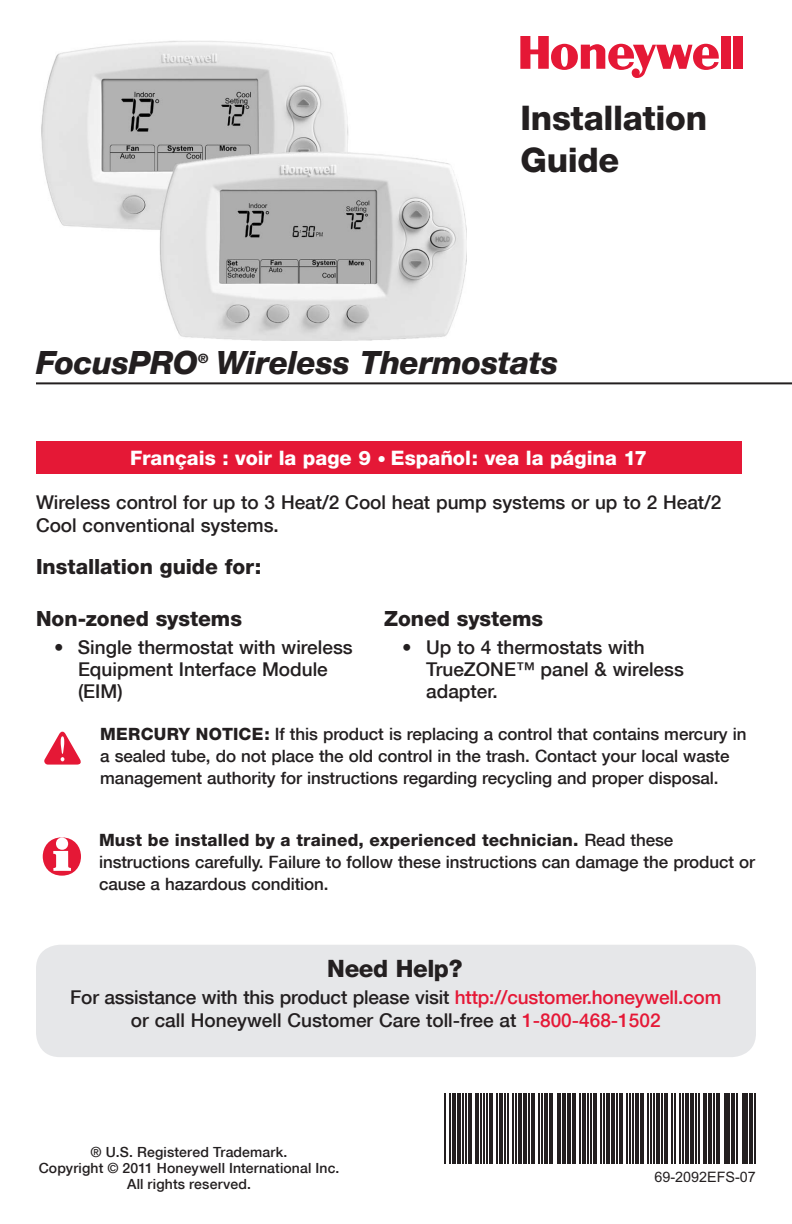
<style>
.page{position:relative;width:792px;height:1224px;background:#fff}
.page>*{position:absolute;margin:0;border:0;box-sizing:border-box;transform-origin:0 0}
.Guide_Title{font:800 34px/42px "Helvetica Neue";letter-spacing:-.01em;color:#231f20}
.Product_Title{font:italic 800 32px "Helvetica Neue";letter-spacing:-.01em;color:#231f20}
.t1{font:800 24px "Helvetica Neue";letter-spacing:-.015em;color:#231f20}
.Header_Bold{font:800 21px "Helvetica Neue";letter-spacing:-.005em;color:#231f20}
.Header_Bold-2{font:800 20px "Helvetica Neue";color:#fff}
.Text_Sans{font:500 19px/23px "Helvetica Neue";color:#231f20}
.Bullet{font:500 19px/22px "Helvetica Neue";color:#231f20}
.Captions{font:500 17px/22px "Helvetica Neue";letter-spacing:-.005em;color:#231f20}
.t2{font:14.4px "Arial";color:#231f20}
.t3{font:500 14px/16px "Helvetica Neue";letter-spacing:.01em;color:#231f20;text-align:center}
.Product_Title-2{font:italic 800 12.8px "Helvetica Neue";color:#231f20}
.s1{font-weight:500;font-style:italic;font-size:17px}
.s2{font-weight:800}
.s3{color:#e51836}
</style>
<div class="page">
<img style="left:41px;top:41px;width:426px;height:300px">
<hr style="left:36px;top:382px;width:756px;height:2px;background:#231f20">
<div style="left:721px;top:36px;width:9px;height:33px;background:#e51836"></div>
<div style="left:734px;top:36px;width:9px;height:33px;background:#e51836"></div>
<svg style="left:520px;top:36px;width:199px;height:42px"></svg>
<hr style="left:445px;top:1093px;width:1px;height:71px;background:#231f20">
<hr style="left:450px;top:1093px;width:1px;height:71px;background:#231f20">
<hr style="left:453px;top:1093px;width:3px;height:71px;background:#231f20">
<hr style="left:458px;top:1093px;width:3px;height:71px;background:#231f20">
<hr style="left:463px;top:1093px;width:1px;height:71px;background:#231f20">
<hr style="left:465px;top:1093px;width:2px;height:71px;background:#231f20">
<hr style="left:468px;top:1093px;width:4px;height:71px;background:#231f20">
<hr style="left:476px;top:1093px;width:3px;height:71px;background:#231f20">
<hr style="left:481px;top:1093px;width:1px;height:71px;background:#231f20">
<hr style="left:483px;top:1093px;width:2px;height:71px;background:#231f20">
<hr style="left:486px;top:1093px;width:1px;height:71px;background:#231f20">
<hr style="left:489px;top:1093px;width:3px;height:71px;background:#231f20">
<hr style="left:496px;top:1093px;width:2px;height:71px;background:#231f20">
<hr style="left:499px;top:1093px;width:4px;height:71px;background:#231f20">
<hr style="left:504px;top:1093px;width:1px;height:71px;background:#231f20">
<hr style="left:507px;top:1093px;width:1px;height:71px;background:#231f20">
<hr style="left:512px;top:1093px;width:1px;height:71px;background:#231f20">
<hr style="left:515px;top:1093px;width:1px;height:71px;background:#231f20">
<hr style="left:518px;top:1093px;width:3px;height:71px;background:#231f20">
<hr style="left:523px;top:1093px;width:3px;height:71px;background:#231f20">
<hr style="left:528px;top:1093px;width:1px;height:71px;background:#231f20">
<hr style="left:531px;top:1093px;width:3px;height:71px;background:#231f20">
<hr style="left:538px;top:1093px;width:1px;height:71px;background:#231f20">
<hr style="left:541px;top:1093px;width:1px;height:71px;background:#231f20">
<hr style="left:544px;top:1093px;width:3px;height:71px;background:#231f20">
<hr style="left:549px;top:1093px;width:1px;height:71px;background:#231f20">
<hr style="left:552px;top:1093px;width:1px;height:71px;background:#231f20">
<hr style="left:557px;top:1093px;width:3px;height:71px;background:#231f20">
<hr style="left:562px;top:1093px;width:3px;height:71px;background:#231f20">
<hr style="left:567px;top:1093px;width:1px;height:71px;background:#231f20">
<hr style="left:570px;top:1093px;width:1px;height:71px;background:#231f20">
<hr style="left:573px;top:1093px;width:3px;height:71px;background:#231f20">
<hr style="left:580px;top:1093px;width:1px;height:71px;background:#231f20">
<hr style="left:583px;top:1093px;width:3px;height:71px;background:#231f20">
<hr style="left:588px;top:1093px;width:1px;height:71px;background:#231f20">
<hr style="left:591px;top:1093px;width:1px;height:71px;background:#231f20">
<hr style="left:594px;top:1093px;width:3px;height:71px;background:#231f20">
<hr style="left:601px;top:1093px;width:1px;height:71px;background:#231f20">
<hr style="left:604px;top:1093px;width:1px;height:71px;background:#231f20">
<hr style="left:607px;top:1093px;width:3px;height:71px;background:#231f20">
<hr style="left:612px;top:1093px;width:3px;height:71px;background:#231f20">
<hr style="left:617px;top:1093px;width:1px;height:71px;background:#231f20">
<hr style="left:620px;top:1093px;width:3px;height:71px;background:#231f20">
<hr style="left:627px;top:1093px;width:1px;height:71px;background:#231f20">
<hr style="left:630px;top:1093px;width:1px;height:71px;background:#231f20">
<hr style="left:633px;top:1093px;width:1px;height:71px;background:#231f20">
<hr style="left:635px;top:1093px;width:4px;height:71px;background:#231f20">
<hr style="left:640px;top:1093px;width:4px;height:71px;background:#231f20">
<hr style="left:648px;top:1093px;width:1px;height:71px;background:#231f20">
<hr style="left:651px;top:1093px;width:1px;height:71px;background:#231f20">
<hr style="left:653px;top:1093px;width:1px;height:71px;background:#231f20">
<hr style="left:656px;top:1093px;width:4px;height:71px;background:#231f20">
<hr style="left:661px;top:1093px;width:1px;height:71px;background:#231f20">
<hr style="left:664px;top:1093px;width:3px;height:71px;background:#231f20">
<hr style="left:671px;top:1093px;width:1px;height:71px;background:#231f20">
<hr style="left:674px;top:1093px;width:1px;height:71px;background:#231f20">
<hr style="left:679px;top:1093px;width:1px;height:71px;background:#231f20">
<hr style="left:682px;top:1093px;width:1px;height:71px;background:#231f20">
<hr style="left:685px;top:1093px;width:3px;height:71px;background:#231f20">
<hr style="left:690px;top:1093px;width:3px;height:71px;background:#231f20">
<hr style="left:695px;top:1093px;width:1px;height:71px;background:#231f20">
<hr style="left:698px;top:1093px;width:1px;height:71px;background:#231f20">
<hr style="left:703px;top:1093px;width:3px;height:71px;background:#231f20">
<hr style="left:708px;top:1093px;width:3px;height:71px;background:#231f20">
<hr style="left:713px;top:1093px;width:1px;height:71px;background:#231f20">
<hr style="left:716px;top:1093px;width:1px;height:71px;background:#231f20">
<hr style="left:719px;top:1093px;width:1px;height:71px;background:#231f20">
<hr style="left:724px;top:1093px;width:1px;height:71px;background:#231f20">
<hr style="left:727px;top:1093px;width:3px;height:71px;background:#231f20">
<hr style="left:732px;top:1093px;width:3px;height:71px;background:#231f20">
<hr style="left:737px;top:1093px;width:1px;height:71px;background:#231f20">
<hr style="left:742px;top:1093px;width:1px;height:71px;background:#231f20">
<hr style="left:745px;top:1093px;width:3px;height:71px;background:#231f20">
<hr style="left:750px;top:1093px;width:3px;height:71px;background:#231f20">
<hr style="left:755px;top:1093px;width:1px;height:71px;background:#231f20">
<svg style="left:44px;top:732px;width:37px;height:33px"></svg>
<div style="left:36px;top:441px;width:706px;height:33px;background:#e51836"></div>
<svg style="left:43px;top:837px;width:38px;height:39px"></svg>
<div style="left:36px;top:945px;width:720px;height:112px;background:#e6e7e9;border-radius:24px"></div>
<p class="Guide_Title" style="left:520px;top:96px;width:188px">Installation<br>Guide</p>
<p class="Product_Title" style="left:36px;top:343px;width:164px">FocusPRO</p>
<p class="Product_Title-2" style="left:198px;top:350px;width:12px">®</p>
<p class="Product_Title" style="left:216px;top:343px;width:343px">Wireless Thermostats</p>
<p class="Header_Bold-2" style="left:130px;top:446px;width:518px">Français : voir la page 9 <span class="s1">•</span> Español: vea la página 17</p>
<p class="Text_Sans" style="left:36px;top:491px;width:687px">Wireless control for up to 3 Heat/2 Cool heat pump systems or up to 2 Heat/2<br>Cool conventional systems.</p>
<p class="Header_Bold" style="left:36px;top:554px;width:227px">Installation guide for:</p>
<p class="Header_Bold" style="left:36px;top:606px;width:208px">Non-zoned systems</p>
<p class="Bullet" style="left:78px;top:636px;width:276px;text-indent:-24px">• Single thermostat with wireless<br>Equipment Interface Module (EIM)</p>
<p class="Header_Bold" style="left:384px;top:606px;width:160px">Zoned systems</p>
<p class="Bullet" style="left:426px;top:636px;width:259px;text-indent:-24px">• Up to 4 thermostats with<br>TrueZONE™ panel &amp; wireless adapter.</p>
<p class="Captions" style="left:100px;top:723px;width:648px"><span class="s2">MERCURY NOTICE:</span> If this product is replacing a control that contains mercury in a sealed tube, do not place the old control in the trash. Contact your local waste management authority for instructions regarding recycling and proper disposal.</p>
<p class="Captions" style="left:99px;top:829px;width:658px"><span class="s2">Must be installed by a trained, experienced technician.</span> Read these instructions carefully. Failure to follow these instructions can damage the product or cause a hazardous condition.</p>
<p class="t1" style="left:327px;top:954px;width:137px">Need Help?</p>
<p class="Text_Sans" style="left:70px;top:986px;width:653px;text-align:center">For assistance with this product please visit <span class="s3">http://customer.honeywell.com </span>or call Honeywell Customer Care toll-free at <span class="s3">1-800-468-1502</span></p>
<p class="t3" style="left:91px;top:1144px;width:198px">® U.S. Registered Trademark.</p>
<p class="t3" style="left:39px;top:1160px;width:302px">Copyright © 2011 Honeywell International Inc.<br>All rights reserved.</p>
<p class="t2" style="left:654px;top:1168px;width:103px">69-2092EFS-07</p>
</div>
